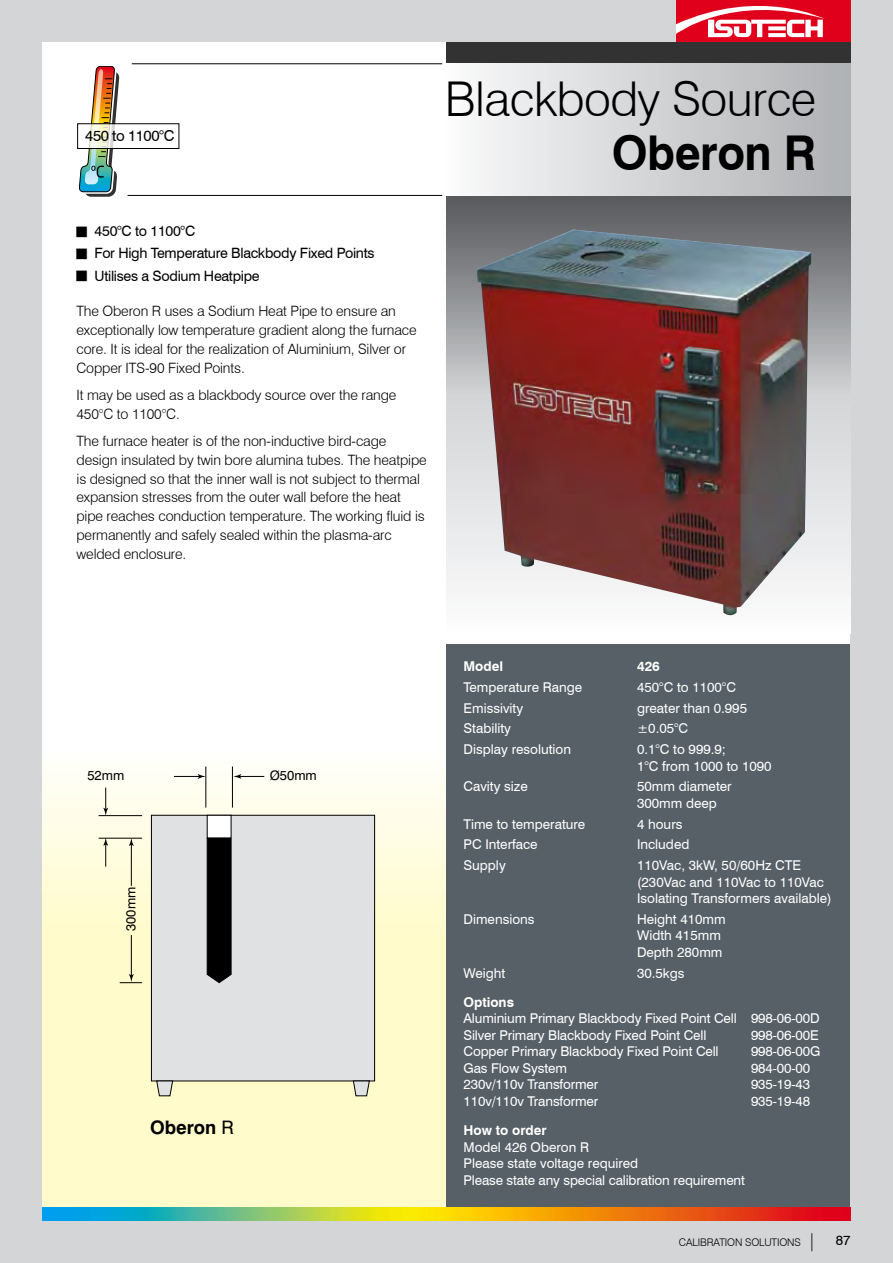
<style>
.page{position:relative;width:893px;height:1263px;background:#d4d5d7}
.page>*{position:absolute;margin:0;border:0;box-sizing:border-box;transform-origin:0 0}
.t1{font:300 48px "Swiss 721 BT";letter-spacing:-.01em;color:#000}
.t2{font:700 48px "Swiss 721 BT";letter-spacing:-.01em;color:#000;scale:.95 1}
.t3{font:700 18.6px "Swiss 721 BT";color:#000}
.t4{font:15px "Swiss 721 BT";letter-spacing:-.03em;color:#000}
.t5{font:300 14.25px/18.8px "Swiss 721 BT";letter-spacing:-.01em;color:#000}
.t6{font:14.25px "Swiss 721 BT";letter-spacing:-.02em;color:#000}
.t7{font:13.5px/16.5px "Swiss 721 BT";color:#fff}
.t8{font:700 13.5px "Swiss 721 BT";color:#fff}
.t9{font:13.2px "Swiss 721 BT";color:#000}
.t10{font:300 10.5px "Swiss 721 BT";letter-spacing:-.01em;color:#000}
.s1{font-weight:400}
.s2{font-size:18px}
.s3{font-weight:400;font-size:13.5px}
</style>
<div class="page">
<div style="left:43px;top:43px;width:807px;height:1177px;background:#fff"></div>
<div style="left:676px;top:0;width:174px;height:43px;background:#e0001b"></div>
<svg style="left:676px;top:6px;width:148px;height:31px"></svg>
<svg style="left:446px;top:43px;width:404px;height:549px;background:#8e8f91"></svg>
<svg style="left:43px;top:766px;width:403px;height:442px;background:#fefbd2"></svg>
<div style="left:442px;top:64px;width:408px;height:132px;background:linear-gradient(to right,#fbfbfc,#aeb0b3)"></div>
<img style="left:79px;top:66px;width:40px;height:131px">
<svg style="left:79px;top:126px;width:40px;height:21px"></svg>
<div style="left:77px;top:124px;width:102px;height:25px;border:1px solid #000"></div>
<hr style="left:132px;top:64px;width:310px;height:1px;background:#000">
<hr style="left:128px;top:195px;width:314px;height:1px;background:#000">
<div style="left:446px;top:644px;width:404px;height:574px;background:#576067"></div>
<img style="left:43px;top:1208px;width:807px;height:12px">
<div style="left:151px;top:815px;width:224px;height:266px;background:#e0e1e2;border:1px solid #000"></div>
<hr style="left:206px;top:766px;width:1px;height:41px;background:#000">
<hr style="left:232px;top:766px;width:1px;height:41px;background:#000">
<hr style="left:99px;top:838px;width:43px;height:1px;background:#000">
<hr style="left:99px;top:815px;width:43px;height:1px;background:#000">
<hr style="left:131px;top:844px;width:1px;height:42px;background:#000">
<svg style="left:129px;top:838px;width:5px;height:8px"></svg>
<svg style="left:103px;top:838px;width:5px;height:29px"></svg>
<svg style="left:103px;top:787px;width:5px;height:29px"></svg>
<hr style="left:131px;top:935px;width:1px;height:41px;background:#000">
<svg style="left:120px;top:974px;width:22px;height:9px"></svg>
<svg style="left:174px;top:774px;width:32px;height:5px"></svg>
<svg style="left:233px;top:774px;width:31px;height:5px"></svg>
<svg style="left:206px;top:837px;width:26px;height:147px;background:#101111"></svg>
<div style="left:207px;top:815px;width:25px;height:23px;background:#fff;border:1px solid #000"></div>
<svg style="left:156px;top:1080px;width:18px;height:17px"></svg>
<svg style="left:352px;top:1080px;width:18px;height:17px"></svg>
<img style="left:477px;top:230px;width:334px;height:386px">
<p class="t4" style="left:85px;top:127px;width:91px">450 to 1100°C</p>
<p class="t6" style="left:95px;top:222px;width:102px">450°C to 1100°C</p>
<p class="t6" style="left:95px;top:245px;width:281px">For High Temperature Blackbody Fixed Points</p>
<p class="t6" style="left:95px;top:267px;width:167px">Utilises a Sodium Heatpipe</p>
<p class="t5" style="left:77px;top:302px;width:342px">The Oberon R uses a Sodium Heat Pipe to ensure an exceptionally low temperature gradient along the furnace core. It is ideal for the realization of Aluminium, Silver or Copper ITS-90 Fixed Points.</p>
<p class="t5" style="left:77px;top:385px;width:321px">It may be used as a blackbody source over the range<br>450°C to 1100°C.</p>
<p class="t5" style="left:77px;top:431px;width:352px">The furnace heater is of the non-inductive bird-cage design insulated by twin bore alumina tubes. The heatpipe is designed so that the inner wall is not subject to thermal expansion stresses from the outer wall before the heat pipe reaches conduction temperature. The working fluid is permanently and safely sealed within the plasma-arc welded enclosure.</p>
<p class="t1" style="left:445px;top:70px;width:373px">Blackbody Source</p>
<p class="t2" style="left:612px;top:124px;width:217px">Oberon R</p>
<p class="t9" style="left:87px;top:767px;width:38px">52mm</p>
<p class="t9" style="left:270px;top:767px;width:49px">Ø50mm</p>
<p class="t9" style="left:123px;top:931px;width:46px;rotate:-90deg">300mm</p>
<p class="t3" style="left:150px;top:1116px;width:85px">Oberon <span class="s1">R</span></p>
<p class="t8" style="left:463px;top:658px;width:41px">Model</p>
<p class="t8" style="left:637px;top:658px;width:24px">426</p>
<p class="t7" style="left:463px;top:679px;width:120px">Temperature Range</p>
<p class="t7" style="left:637px;top:679px;width:101px">450°C to 1100°C</p>
<p class="t7" style="left:463px;top:699px;width:61px">Emissivity</p>
<p class="t7" style="left:637px;top:699px;width:112px">greater than 0.995</p>
<p class="t7" style="left:463px;top:720px;width:49px">Stability</p>
<p class="t7" style="left:637px;top:720px;width:53px">±0.05°C</p>
<p class="t7" style="left:463px;top:741px;width:109px">Display resolution</p>
<p class="t7" style="left:637px;top:741px;width:136px">0.1°C to 999.9;<br>1°C from 1000 to 1090</p>
<p class="t7" style="left:463px;top:778px;width:66px">Cavity size</p>
<p class="t7" style="left:637px;top:778px;width:96px">50mm diameter<br>300mm deep</p>
<p class="t7" style="left:463px;top:815px;width:123px">Time to temperature</p>
<p class="t7" style="left:637px;top:815px;width:47px">4 hours</p>
<p class="t7" style="left:463px;top:836px;width:76px">PC Interface</p>
<p class="t7" style="left:637px;top:836px;width:54px">Included</p>
<p class="t7" style="left:463px;top:857px;width:44px">Supply</p>
<p class="t7" style="left:637px;top:857px;width:196px">110Vac, 3kW, 50/60Hz CTE (230Vac and 110Vac to 110Vac<br>Isolating Transformers available)</p>
<p class="t7" style="left:463px;top:911px;width:73px">Dimensions</p>
<p class="t7" style="left:637px;top:911px;width:90px">Height 410mm<br>Width 415mm<br>Depth 280mm</p>
<p class="t7" style="left:463px;top:964px;width:43px">Weight</p>
<p class="t7" style="left:637px;top:964px;width:49px">30.5kgs</p>
<p class="t8" style="left:463px;top:994px;width:52px">Options</p>
<p class="t7" style="left:463px;top:1010px;width:358px">Aluminium Primary Blackbody Fixed Point Cell 998-06-00D</p>
<p class="t7" style="left:463px;top:1027px;width:244px">Silver Primary Blackbody Fixed Point Cell</p>
<p class="t7" style="left:751px;top:1027px;width:69px">998-06-00E</p>
<p class="t7" style="left:463px;top:1043px;width:257px">Copper Primary Blackbody Fixed Point Cell</p>
<p class="t7" style="left:751px;top:1043px;width:71px">998-06-00G</p>
<p class="t7" style="left:463px;top:1060px;width:105px">Gas Flow System</p>
<p class="t7" style="left:751px;top:1060px;width:61px">984-00-00</p>
<p class="t7" style="left:463px;top:1076px;width:136px">230v/110v Transformer</p>
<p class="t7" style="left:751px;top:1076px;width:61px">935-19-43</p>
<p class="t7" style="left:463px;top:1093px;width:136px">110v/110v Transformer</p>
<p class="t7" style="left:751px;top:1093px;width:61px">935-19-48</p>
<p class="t8" style="left:463px;top:1122px;width:85px">How to order</p>
<p class="t7" style="left:463px;top:1138px;width:127px">Model 426 Oberon R</p>
<p class="t7" style="left:463px;top:1155px;width:176px">Please state voltage required</p>
<p class="t7" style="left:463px;top:1171px;width:283px">Please state any special calibration requirement</p>
<p class="t10" style="left:679px;top:1236px;width:173px">CALIBRATION SOLUTIONS <span class="s2">|</span> <span class="s3">87</span></p>
</div>
